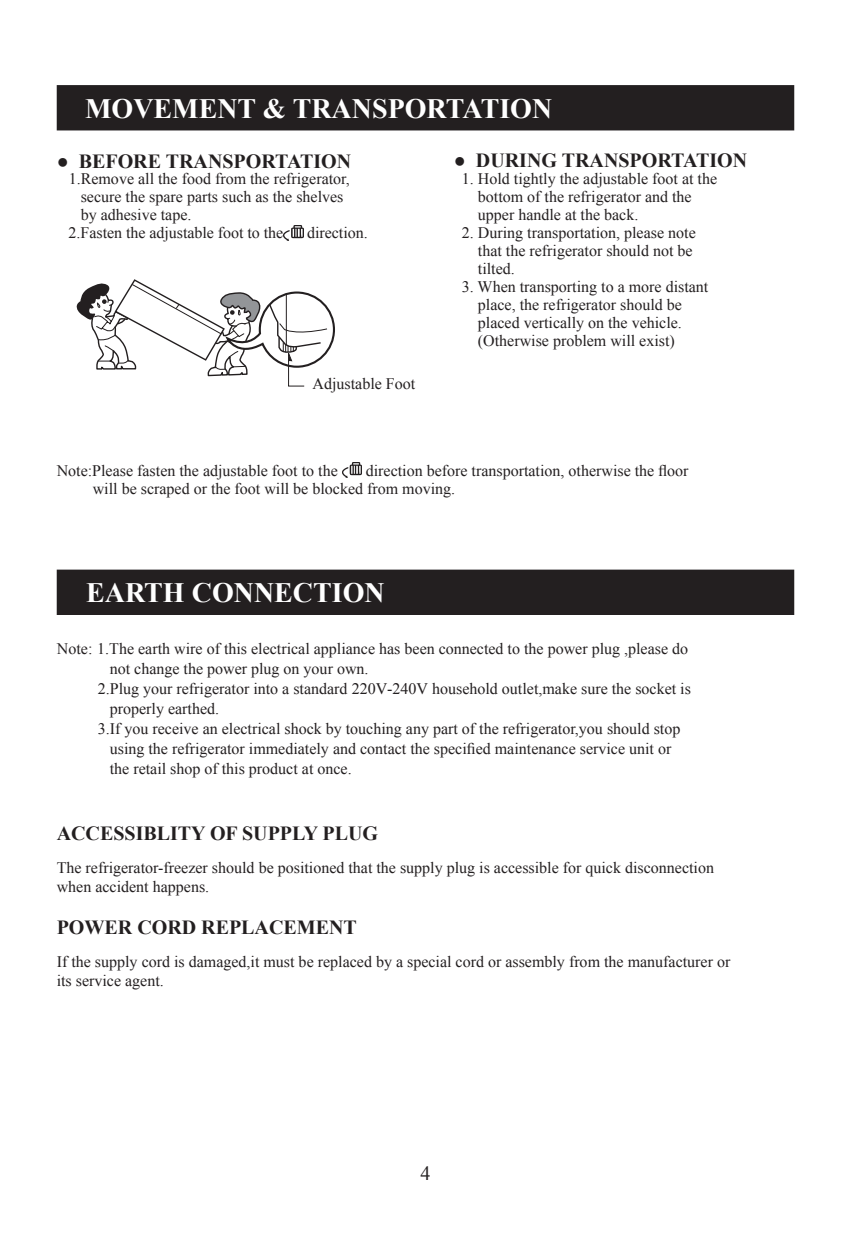
<style>
.page{position:relative;width:851px;height:1248px;background:#fff}
.page>*{position:absolute;margin:0;border:0;box-sizing:border-box;transform-origin:0 0}
.t1{font:700 28px "Times New Roman";color:#fff}
.t2{font:700 20px "Times New Roman";color:#231f20}
.t3{font:20px "Times New Roman";color:#231f20}
.t4{font:16px/18px "Times New Roman";color:#231f20}
.s1{font-weight:400}
</style>
<div class="page">
<div style="left:57px;top:85px;width:737px;height:45px;background:#231f20"></div>
<img style="left:283px;top:226px;width:20px;height:15px">
<img style="left:342px;top:462px;width:20px;height:15px">
<div style="left:57px;top:569px;width:737px;height:46px;background:#231f20"></div>
<svg style="left:76px;top:279px;width:259px;height:108px"></svg>
<h1 class="t1" style="left:85px;top:89px;width:468px">MOVEMENT &amp; TRANSPORTATION</h1>
<p class="t2" style="left:57px;top:147px;width:296px"><span class="s1">●</span> BEFORE TRANSPORTATION</p>
<p class="t4" style="left:69px;top:170px;width:282px">1.Remove all the food from the refrigerator,</p>
<p class="t4" style="left:81px;top:188px;width:264px">secure the spare parts such as the shelves</p>
<p class="t4" style="left:81px;top:206px;width:112px">by adhesive tape.</p>
<p class="t4" style="left:69px;top:224px;width:216px">2.Fasten the adjustable foot to the</p>
<p class="t4" style="left:307px;top:224px;width:62px">direction.</p>
<p class="t2" style="left:454px;top:147px;width:295px"><span class="s1">●</span> DURING TRANSPORTATION</p>
<p class="t4" style="left:478px;top:169px;width:241px;text-indent:-16px">1. Hold tightly the adjustable foot at the bottom of the refrigerator and the upper handle at the back.</p>
<p class="t4" style="left:478px;top:223px;width:219px;text-indent:-16px">2. During transportation, please note that the refrigerator should not be tilted.</p>
<p class="t4" style="left:478px;top:277px;width:232px;text-indent:-16px">3. When transporting to a more distant place, the refrigerator should be placed vertically on the vehicle. (Otherwise problem will exist)</p>
<p class="t4" style="left:312px;top:374px;width:104px">Adjustable Foot</p>
<p class="t4" style="left:57px;top:461px;width:282px">Note:Please fasten the adjustable foot to the</p>
<p class="t4" style="left:93px;top:461px;width:597px;text-indent:273px">direction before transportation, otherwise the floor will be scraped or the foot will be blocked from moving.</p>
<h1 class="t1" style="left:86px;top:573px;width:300px">EARTH CONNECTION</h1>
<p class="t4" style="left:57px;top:639px;width:632px">Note: 1.The earth wire of this electrical appliance has been connected to the power plug ,please do</p>
<p class="t4" style="left:110px;top:659px;width:260px">not change the power plug on your own.</p>
<p class="t4" style="left:98px;top:679px;width:594px">2.Plug your refrigerator into a standard 220V-240V household outlet,make sure the socket is</p>
<p class="t4" style="left:110px;top:699px;width:111px">properly earthed.</p>
<p class="t4" style="left:98px;top:719px;width:584px">3.If you receive an electrical shock by touching any part of the refrigerator,you should stop</p>
<p class="t4" style="left:110px;top:739px;width:563px">using the refrigerator immediately and contact the specified maintenance service unit or</p>
<p class="t4" style="left:110px;top:759px;width:243px">the retail shop of this product at once.</p>
<p class="t2" style="left:57px;top:819px;width:323px">ACCESSIBLITY OF SUPPLY PLUG</p>
<p class="t4" style="left:57px;top:857px;width:658px;line-height:19.2px">The refrigerator-freezer should be positioned that the supply plug is accessible for quick disconnection when accident happens.</p>
<p class="t2" style="left:57px;top:913px;width:301px">POWER CORD REPLACEMENT</p>
<p class="t4" style="left:57px;top:951px;width:675px;line-height:19.2px">If the supply cord is damaged,it must be replaced by a special cord or assembly from the manufacturer or its service agent.</p>
<p class="t3" style="left:420px;top:1159px;width:11px">4</p>
</div>
